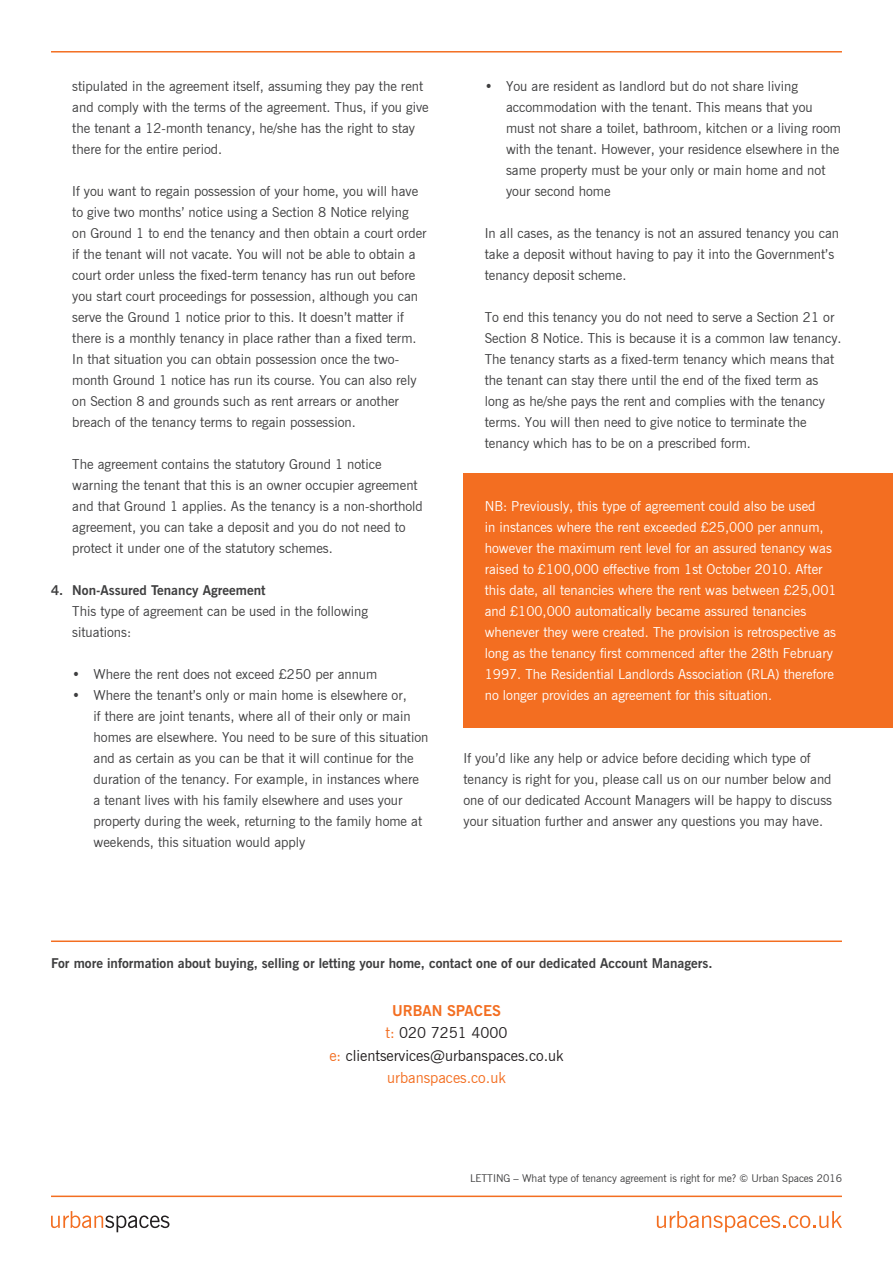
<style>
.page{position:relative;width:893px;height:1263px;background:#fff}
.page>*{position:absolute;margin:0;border:0;box-sizing:border-box;transform-origin:0 0}
.t1{font:15px "News Gothic BT";color:#231f20}
.t2{font:15px "News Gothic BT";color:#f36e21}
.t3{font:700 15px "News Gothic BT";color:#f36e21}
.t4{font:13.5px/21px "News Gothic BT";color:#3e3e3f}
.t5{font:13.5px/21px "News Gothic BT";color:#fff}
.t6{font:700 13.5px "News Gothic BT";color:#3e3e3f}
.t7{font:10.5px "News Gothic BT";color:#3e3e3f}
.s1{color:#f36e21}
</style>
<div class="page">
<hr style="left:51px;top:1195px;width:791px;height:2px;background:#f36e21">
<svg style="left:657px;top:1211px;width:185px;height:21px"></svg>
<svg style="left:51px;top:1211px;width:118px;height:21px"></svg>
<div style="left:463px;top:473px;width:430px;height:255px;background:#f36e21"></div>
<hr style="left:51px;top:51px;width:791px;height:2px;background:#f36e21">
<hr style="left:51px;top:940px;width:791px;height:2px;background:#f36e21">
<p class="t4" style="left:72px;top:75px;width:358px">stipulated in the agreement itself, assuming they pay the rent and comply with the terms of the agreement. Thus, if you give the tenant a 12-month tenancy, he/she has the right to stay there for the entire period.</p>
<p class="t4" style="left:72px;top:180px;width:356px">If you want to regain possession of your home, you will have to give two months’ notice using a Section 8 Notice relying<br>on Ground 1 to end the tenancy and then obtain a court order if the tenant will not vacate. You will not be able to obtain a court order unless the fixed-term tenancy has run out before you start court proceedings for possession, although you can serve the Ground 1 notice prior to this. It doesn’t matter if there is a monthly tenancy in place rather than a fixed term.<br>In that situation you can obtain possession once the two&shy;month Ground 1 notice has run its course. You can also rely on Section 8 and grounds such as rent arrears or another breach of the tenancy terms to regain possession.</p>
<p class="t4" style="left:72px;top:453px;width:352px">The agreement contains the statutory Ground 1 notice warning the tenant that this is an owner occupier agreement and that Ground 1 applies. As the tenancy is a non-shorthold agreement, you can take a deposit and you do not need to protect it under one of the statutory schemes.</p>
<p class="t6" style="left:51px;top:582px;width:216px">4. Non-Assured Tenancy Agreement</p>
<p class="t4" style="left:72px;top:600px;width:297px">This type of agreement can be used in the following situations:</p>
<p class="t4" style="left:72px;top:663px;width:307px">• Where the rent does not exceed £250 per annum</p>
<p class="t4" style="left:94px;top:684px;width:336px;text-indent:-21px">• Where the tenant’s only or main home is elsewhere or,<br>if there are joint tenants, where all of their only or main homes are elsewhere. You need to be sure of this situation and as certain as you can be that it will continue for the duration of the tenancy. For example, in instances where a tenant lives with his family elsewhere and uses your property during the week, returning to the family home at weekends, this situation would apply</p>
<p class="t4" style="left:506px;top:75px;width:336px;text-indent:-21px">• You are resident as landlord but do not share living accommodation with the tenant. This means that you must not share a toilet, bathroom, kitchen or a living room with the tenant. However, your residence elsewhere in the same property must be your only or main home and not your second home</p>
<p class="t4" style="left:485px;top:222px;width:356px">In all cases, as the tenancy is not an assured tenancy you can take a deposit without having to pay it into the Government’s tenancy deposit scheme.</p>
<p class="t4" style="left:485px;top:306px;width:358px">To end this tenancy you do not need to serve a Section 21 or Section 8 Notice. This is because it is a common law tenancy.<br>The tenancy starts as a fixed-term tenancy which means that the tenant can stay there until the end of the fixed term as long as he/she pays the rent and complies with the tenancy terms. You will then need to give notice to terminate the tenancy which has to be on a prescribed form.</p>
<p class="t5" style="left:485px;top:495px;width:353px">NB: Previously, this type of agreement could also be used<br>in instances where the rent exceeded £25,000 per annum, however the maximum rent level for an assured tenancy was raised to £100,000 effective from 1st October 2010. After this date, all tenancies where the rent was between £25,001 and £100,000 automatically became assured tenancies whenever they were created. The provision is retrospective as long as the tenancy first commenced after the 28th February 1997. The Residential Landlords Association (RLA) therefore no longer provides an agreement for this situation.</p>
<p class="t4" style="left:463px;top:747px;width:370px">If you’d like any help or advice before deciding which type of tenancy is right for you, please call us on our number below and one of our dedicated Account Managers will be happy to discuss your situation further and answer any questions you may have.</p>
<p class="t6" style="left:51px;top:955px;width:663px">For more information about buying, selling or letting your home, contact one of our dedicated Account Managers.</p>
<p class="t3" style="left:392px;top:1001px;width:110px">URBAN SPACES</p>
<p class="t1" style="left:385px;top:1024px;width:124px"><span class="s1">t:</span> 020 7251 4000</p>
<p class="t1" style="left:329px;top:1046px;width:236px"><span class="s1">e:</span> clientservices@urbanspaces.co.uk</p>
<p class="t2" style="left:387px;top:1069px;width:120px">urbanspaces.co.uk</p>
<p class="t7" style="left:470px;top:1172px;width:373px">LETTING – What type of tenancy agreement is right for me? © Urban Spaces 2016</p>
</div>
